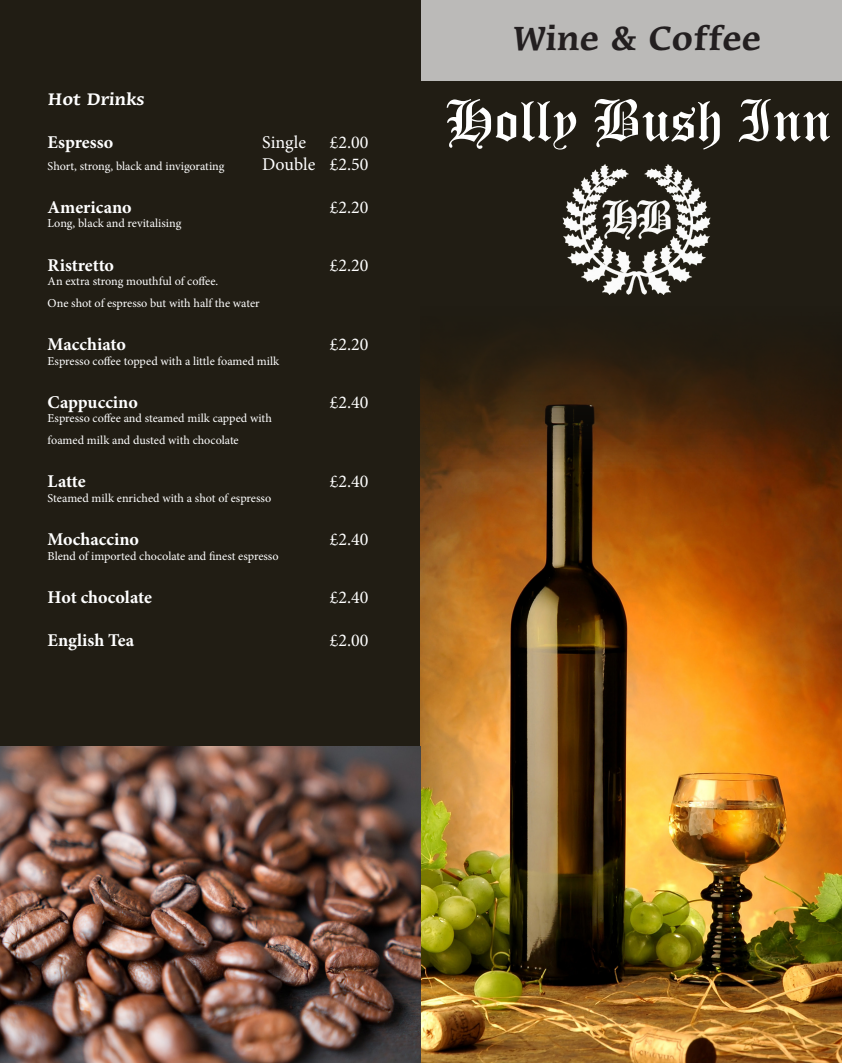
<style>
.page{position:relative;width:842px;height:1063px;background:#211d14}
.page>*{position:absolute;margin:0;border:0;box-sizing:border-box;transform-origin:0 0}
.t1{font:700 36px "Mirarae BT";color:#231f20}
.t2{font:700 18px "Minion Pro";color:#fff}
.t3{font:18px "Minion Pro";color:#fff}
.t4{font:700 18px "Mirarae BT";color:#fff}
.t5{font:12.15px "Minion Pro";letter-spacing:-.005em;color:#fff}
</style>
<div class="page">
<img style="left:421px;top:294px;width:421px;height:769px">
<svg style="left:446px;top:99px;width:384px;height:51px"></svg>
<img style="left:562px;top:164px;width:149px;height:130px">
<div style="left:421px;top:0;width:421px;height:81px;background:#bbbab8"></div>
<img style="left:0;top:746px;width:421px;height:317px">
<p class="t4" style="left:48px;top:89px;width:98px">Hot Drinks</p>
<p class="t2" style="left:48px;top:130px;width:67px">Espresso</p>
<p class="t3" style="left:262px;top:130px;width:45px">Single</p>
<p class="t3" style="left:330px;top:130px;width:40px">£2.00</p>
<p class="t5" style="left:48px;top:158px;width:178px">Short, strong, black and invigorating</p>
<p class="t3" style="left:262px;top:152px;width:108px">Double £2.50</p>
<p class="t2" style="left:48px;top:194px;width:86px">Americano</p>
<p class="t3" style="left:330px;top:195px;width:40px">£2.20</p>
<p class="t5" style="left:48px;top:215px;width:135px">Long, black and revitalising</p>
<p class="t2" style="left:48px;top:252px;width:68px">Ristretto</p>
<p class="t3" style="left:330px;top:253px;width:40px">£2.20</p>
<p class="t5" style="left:48px;top:273px;width:172px">An extra strong mouthful of coffee.</p>
<p class="t5" style="left:48px;top:295px;width:213px">One shot of espresso but with half the water</p>
<p class="t2" style="left:48px;top:332px;width:80px">Macchiato</p>
<p class="t3" style="left:330px;top:332px;width:40px">£2.20</p>
<p class="t5" style="left:48px;top:353px;width:233px">Espresso coffee topped with a little foamed milk</p>
<p class="t2" style="left:48px;top:389px;width:92px">Cappuccino</p>
<p class="t3" style="left:330px;top:390px;width:40px">£2.40</p>
<p class="t5" style="left:48px;top:410px;width:226px">Espresso coffee and steamed milk capped with</p>
<p class="t5" style="left:48px;top:432px;width:193px">foamed milk and dusted with chocolate</p>
<p class="t2" style="left:48px;top:469px;width:40px">Latte</p>
<p class="t3" style="left:330px;top:469px;width:40px">£2.40</p>
<p class="t5" style="left:48px;top:490px;width:225px">Steamed milk enriched with a shot of espresso</p>
<p class="t2" style="left:48px;top:526px;width:93px">Mochaccino</p>
<p class="t3" style="left:330px;top:527px;width:40px">£2.40</p>
<p class="t5" style="left:48px;top:547px;width:232px">Blend of imported chocolate and finest espresso</p>
<p class="t2" style="left:48px;top:584px;width:106px">Hot chocolate</p>
<p class="t3" style="left:330px;top:585px;width:40px">£2.40</p>
<p class="t2" style="left:48px;top:627px;width:88px">English Tea</p>
<p class="t3" style="left:330px;top:628px;width:40px">£2.00</p>
<p class="t1" style="left:512px;top:19px;width:250px">Wine &amp; Coffee</p>
</div>
